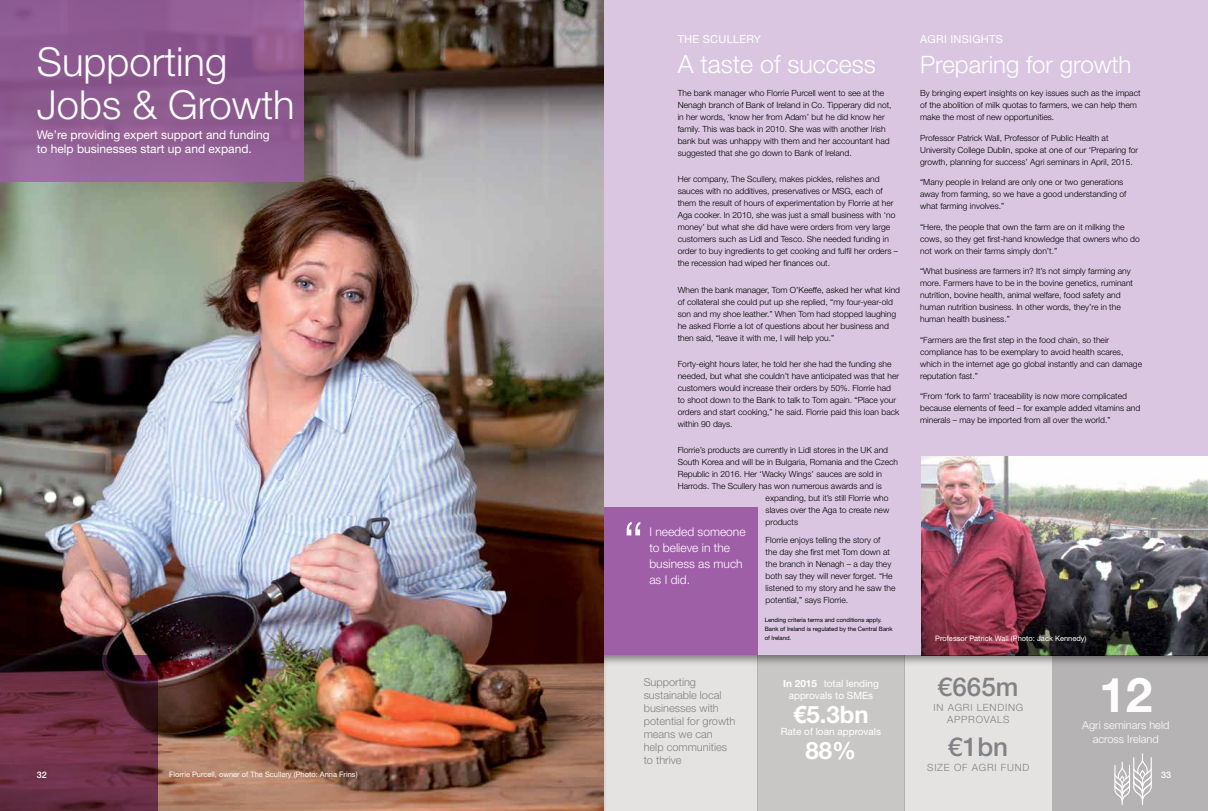
<style>
.page{position:relative;width:1208px;height:811px;background:#fff}
.page>*{position:absolute;margin:0;border:0;box-sizing:border-box;transform-origin:0 0}
.BOI_body{font:700 48px "Helvetica Neue LT Std";color:#fff}
.Chapter_divider{font:300 40px/43px "Helvetica Neue LT Std";color:#fff}
.BOI_body-2{font:500 26px "Helvetica Neue LT Std";color:#808285}
.Head_2{font:300 25px "Helvetica Neue LT Std";color:#fff}
.Head_2-2{font:300 24px "Helvetica Neue LT Std";color:#fff}
.BOI_body-3{font:700 24px "Helvetica Neue LT Std";color:#fff}
.Sub_W{font:12px/14px "Helvetica Neue LT Std";color:#fff}
.Quote_in_square{font:300 12px/16px "Helvetica Neue LT Std";color:#fff}
.Grey_box_at_spine{font:300 11px/13px "Helvetica Neue LT Std";color:#808285}
.BOI_body-4{font:300 11px/14px "Helvetica Neue LT Std";color:#fff;text-align:center}
.Head_Caps{font:11px "Helvetica Neue LT Std";letter-spacing:.025em;color:#fff}
.BOI_body-5{font:10px/12px "Helvetica Neue LT Std";color:#fff;text-align:center}
.BOI_body-6{font:300 10px/12px "Helvetica Neue LT Std";letter-spacing:.075em;color:#808285;text-align:center}
.t1{font:500 9px "Helvetica Neue LT Std";color:#fff}
.Body_main{font:300 8.5px/12px "Helvetica Neue LT Std";color:#000}
.Photo_caption_W{font:7.5px "Helvetica Neue LT Std";color:#fff}
.Photo_caption_W-2{font:6px/9px "Helvetica Neue LT Std";color:#000}
.s1{font-weight:700}
</style>
<div class="page">
<div style="left:604px;top:0;width:604px;height:655px;background:#dac6e1"></div>
<img style="left:0;top:0;width:604px;height:811px">
<svg style="left:0;top:0;width:303px;height:181px;background:#8f5c92"></svg>
<div style="left:604px;top:507px;width:153px;height:148px;background:#9e5fa7"></div>
<svg style="left:626px;top:522px;width:14px;height:13px"></svg>
<img style="left:921px;top:456px;width:287px;height:198px">
<svg style="left:0;top:655px;width:157px;height:156px;background:#5d283a"></svg>
<div style="left:603px;top:654px;width:605px;height:157px;background:#000;opacity:.44"></div>
<svg style="left:1114px;top:753px;width:37px;height:52px"></svg>
<p class="Chapter_divider" style="left:37px;top:40px;width:259px">Supporting<br>Jobs &amp; Growth</p>
<p class="Sub_W" style="left:37px;top:128px;width:234px">We’re providing expert support and funding to help businesses start up and expand.</p>
<p class="Head_Caps" style="left:677px;top:33px;width:85px">THE SCULLERY</p>
<p class="Head_2" style="left:677px;top:49px;width:200px">A taste of success</p>
<p class="Body_main" style="left:677px;top:87px;width:215px">The bank manager who Florrie Purcell went to see at the Nenagh branch of Bank of Ireland in Co. Tipperary did not, in her words, ‘know her from Adam’ but he did know her family. This was back in 2010. She was with another Irish bank but was unhappy with them and her accountant had suggested that she go down to Bank of Ireland.</p>
<p class="Body_main" style="left:677px;top:173px;width:222px">Her company, The Scullery, makes pickles, relishes and sauces with no additives, preservatives or MSG, each of them the result of hours of experimentation by Florrie at her Aga cooker. In 2010, she was just a small business with ‘no money’ but what she did have were orders from very large customers such as Lidl and Tesco. She needed funding in order to buy ingredients to get cooking and fulfil her orders – the recession had wiped her finances out.</p>
<p class="Body_main" style="left:677px;top:283px;width:224px">When the bank manager, Tom O’Keeffe, asked her what kind of collateral she could put up she replied, “my four-year-old son and my shoe leather.” When Tom had stopped laughing he asked Florrie a lot of questions about her business and then said, “leave it with me, I will help you.”</p>
<p class="Body_main" style="left:677px;top:358px;width:223px">Forty-eight hours later, he told her she had the funding she needed, but what she couldn’t have anticipated was that her customers would increase their orders by 50%. Florrie had to shoot down to the Bank to talk to Tom again. “Place your orders and start cooking,” he said. Florrie paid this loan back within 90 days.</p>
<p class="Body_main" style="left:677px;top:444px;width:212px">Florrie’s products are currently in Lidl stores in the UK and</p>
<p class="Body_main" style="left:677px;top:456px;width:222px">South Korea and will be in Bulgaria, Romania and the Czech</p>
<p class="Body_main" style="left:677px;top:468px;width:206px">Republic in 2016. Her ‘Wacky Wings’ sauces are sold in</p>
<p class="Body_main" style="left:677px;top:480px;width:206px">Harrods. The Scullery has won numerous awards and is</p>
<p class="Body_main" style="left:765px;top:492px;width:124px">expanding, but it’s still Florrie who</p>
<p class="Body_main" style="left:765px;top:504px;width:125px">slaves over the Aga to create new</p>
<p class="Body_main" style="left:765px;top:516px;width:34px">products</p>
<p class="Body_main" style="left:765px;top:533px;width:131px">Florrie enjoys telling the story of<br>the day she first met Tom down at the branch in Nenagh – a day they both say they will never forget. “He listened to my story and he saw the potential,” says Florrie.</p>
<p class="Quote_in_square" style="left:649px;top:523px;width:98px">I needed someone to believe in the business as much as I did.</p>
<p class="Photo_caption_W-2" style="left:764px;top:615px;width:119px">Lending criteria terms and conditions apply.</p>
<p class="Photo_caption_W-2" style="left:764px;top:624px;width:130px">Bank of Ireland is regulated by the Central Bank of Ireland.</p>
<p class="Head_Caps" style="left:920px;top:33px;width:84px">AGRI INSIGHTS</p>
<p class="Head_2-2" style="left:920px;top:50px;width:213px">Preparing for growth</p>
<p class="Body_main" style="left:920px;top:87px;width:222px">By bringing expert insights on key issues such as the impact of the abolition of milk quotas to farmers, we can help them make the most of new opportunities.</p>
<p class="Body_main" style="left:920px;top:132px;width:220px">Professor Patrick Wall, Professor of Public Health at<br>University College Dublin, spoke at one of our ‘Preparing for growth, planning for success’ Agri seminars in April, 2015.</p>
<p class="Body_main" style="left:920px;top:176px;width:208px">“Many people in Ireland are only one or two generations away from farming, so we have a good understanding of what farming involves.”</p>
<p class="Body_main" style="left:920px;top:221px;width:221px">“Here, the people that own the farm are on it milking the cows, so they get first-hand knowledge that owners who do not work on their farms simply don’t.”</p>
<p class="Body_main" style="left:920px;top:265px;width:214px">“What business are farmers in? It’s not simply farming any more. Farmers have to be in the bovine genetics, ruminant nutrition, bovine health, animal welfare, food safety and human nutrition business. In other words, they’re in the human health business.”</p>
<p class="Body_main" style="left:920px;top:334px;width:223px">“Farmers are the first step in the food chain, so their compliance has to be exemplary to avoid health scares, which in the internet age go global instantly and can damage reputation fast.”</p>
<p class="Body_main" style="left:920px;top:390px;width:222px">“From ‘fork to farm’ traceability is now more complicated because elements of feed – for example added vitamins and minerals – may be imported from all over the world.”</p>
<p class="Photo_caption_W" style="left:935px;top:634px;width:153px">Professor Patrick Wall (Photo: Jack Kennedy)</p>
<p class="Grey_box_at_spine" style="left:643px;top:675px;width:93px">Supporting sustainable local businesses with potential for growth means we can help communities to thrive</p>
<p class="BOI_body-5" style="left:783px;top:677px;width:97px"><span class="s1">In 2015</span> total lending approvals to SMEs</p>
<p class="BOI_body" style="left:1099px;top:665px;width:55px">12</p>
<p class="BOI_body-4" style="left:1082px;top:717px;width:89px">Agri seminars held across Ireland</p>
<p class="BOI_body-2" style="left:938px;top:671px;width:82px">€665m</p>
<p class="BOI_body-6" style="left:933px;top:701px;width:91px">IN AGRI LENDING<br>APPROVALS</p>
<p class="BOI_body-2" style="left:948px;top:731px;width:61px">€1bn</p>
<p class="BOI_body-6" style="left:927px;top:761px;width:104px">SIZE OF AGRI FUND</p>
<p class="BOI_body-3" style="left:793px;top:699px;width:77px">€5.3bn</p>
<p class="BOI_body-5" style="left:780px;top:725px;width:102px">Rate of loan approvals</p>
<p class="BOI_body-3" style="left:805px;top:735px;width:52px">88%</p>
<p class="t1" style="left:37px;top:769px;width:12px">32</p>
<p class="Photo_caption_W" style="left:169px;top:769px;width:190px">Florrie Purcell, owner of The Scullery (Photo: Anna Frins)</p>
<p class="t1" style="left:1161px;top:769px;width:12px">33</p>
</div>
